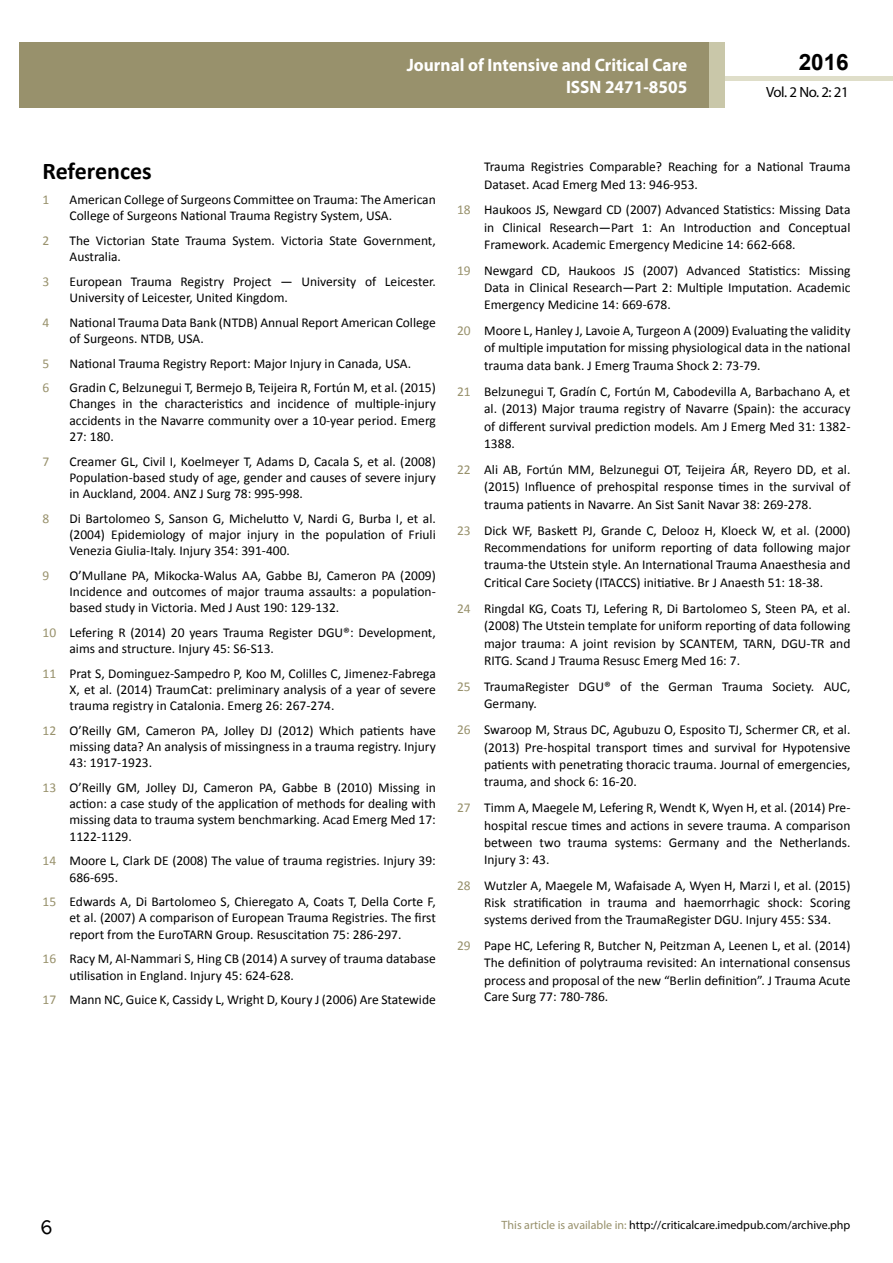
<style>
.page{position:relative;width:893px;height:1263px;background:#fff}
.page>*{position:absolute;margin:0;border:0;box-sizing:border-box;transform-origin:0 0}
.t1{font:25.5px "Tunga";color:#000}
.t2{font:700 24px "Calibri";color:#000}
.t3{font:700 22.5px "Arial";color:#000}
.t4{font:700 18px/21.6px "Myriad Pro";color:#fff;text-align:right;scale:.96 1}
.t5{font:14.85px "Myriad Pro";letter-spacing:-.03em;color:#000}
.t6{font:13.5px/16.2px "Calibri";color:#000;text-align:justify}
.t7{font:13.5px "Calibri";color:#98916c}
.t8{font:12px "Myriad Pro";color:#000}
.s1{color:#98916c}
</style>
<div class="page">
<div style="left:725px;top:76px;width:168px;height:5px;background:#dfdec9"></div>
<div style="left:19px;top:42px;width:690px;height:66px;background:#98916c"></div>
<div style="left:709px;top:42px;width:16px;height:66px;background:#c9c7a9"></div>
<h3 class="t4" style="left:517px;top:53px;width:198px">ARCHIVOS DE MEDICINA<br>ISSN 1698-9465</h3>
<h3 class="t3" style="left:799px;top:47px;width:52px">2016</h3>
<h3 class="t4" style="left:407px;top:54px;width:294px">Journal of Intensive and Critical Care<br>ISSN 2471-8505</h3>
<p class="t5" style="left:766px;top:83px;width:84px">Vol. 2 No. 2: 21</p>
<h2 class="t2" style="left:43px;top:156px;width:111px">References</h2>
<p class="t7" style="left:43px;top:191px;width:8px">1</p>
<p class="t6" style="left:70px;top:191px;width:368px">American College of Surgeons Committee on Trauma: The American<br>College of Surgeons National Trauma Registry System, USA.</p>
<p class="t7" style="left:43px;top:232px;width:8px">2</p>
<p class="t6" style="left:70px;top:232px;width:368px">The Victorian State Trauma System. Victoria State Government,<br>Australia.</p>
<p class="t7" style="left:43px;top:273px;width:8px">3</p>
<p class="t6" style="left:70px;top:273px;width:368px">European Trauma Registry Project — University of Leicester.<br>University of Leicester, United Kingdom.</p>
<p class="t7" style="left:43px;top:314px;width:8px">4</p>
<p class="t6" style="left:70px;top:314px;width:368px">National Trauma Data Bank (NTDB) Annual Report American College of Surgeons. NTDB, USA.</p>
<p class="t7" style="left:43px;top:354px;width:8px">5</p>
<p class="t6" style="left:70px;top:355px;width:343px">National Trauma Registry Report: Major Injury in Canada, USA.</p>
<p class="t7" style="left:43px;top:379px;width:8px">6</p>
<p class="t6" style="left:70px;top:380px;width:368px">Gradin C, Belzunegui T, Bermejo B, Teijeira R, Fortún M, et al. (2015)<br>Changes in the characteristics and incidence of multiple-injury accidents in the Navarre community over a 10-year period. Emerg 27: 180.</p>
<p class="t7" style="left:43px;top:452px;width:8px">7</p>
<p class="t6" style="left:70px;top:453px;width:368px">Creamer GL, Civil I, Koelmeyer T, Adams D, Cacala S, et al. (2008)<br>Population-based study of age, gender and causes of severe injury in Auckland, 2004. ANZ J Surg 78: 995-998.</p>
<p class="t7" style="left:43px;top:510px;width:8px">8</p>
<p class="t6" style="left:70px;top:510px;width:368px">Di Bartolomeo S, Sanson G, Michelutto V, Nardi G, Burba I, et al. (2004) Epidemiology of major injury in the population of Friuli Venezia Giulia-Italy. Injury 354: 391-400.</p>
<p class="t7" style="left:43px;top:567px;width:8px">9</p>
<p class="t6" style="left:70px;top:567px;width:368px">O’Mullane PA, Mikocka-Walus AA, Gabbe BJ, Cameron PA (2009)<br>Incidence and outcomes of major trauma assaults: a population&shy;based study in Victoria. Med J Aust 190: 129-132.</p>
<p class="t6" style="left:70px;top:624px;width:368px;text-indent:-27px"><span class="s1">10</span> Lefering R (2014) 20 years Trauma Register DGU®: Development, aims and structure. Injury 45: S6-S13.</p>
<p class="t6" style="left:70px;top:665px;width:368px;text-indent:-27px"><span class="s1">11</span> Prat S, Dominguez-Sampedro P, Koo M, Colilles C, Jimenez-Fabrega X, et al. (2014) TraumCat: preliminary analysis of a year of severe trauma registry in Catalonia. Emerg 26: 267-274.</p>
<p class="t6" style="left:70px;top:722px;width:368px;text-indent:-27px"><span class="s1">12</span> O’Reilly GM, Cameron PA, Jolley DJ (2012) Which patients have missing data? An analysis of missingness in a trauma registry. Injury 43: 1917-1923.</p>
<p class="t6" style="left:70px;top:779px;width:368px;text-indent:-27px"><span class="s1">13</span> O’Reilly GM, Jolley DJ, Cameron PA, Gabbe B (2010) Missing in action: a case study of the application of methods for dealing with missing data to trauma system benchmarking. Acad Emerg Med 17:<br>1122-1129.</p>
<p class="t6" style="left:70px;top:853px;width:368px;text-indent:-27px"><span class="s1">14</span> Moore L, Clark DE (2008) The value of trauma registries. Injury 39:<br>686-695.</p>
<p class="t6" style="left:70px;top:894px;width:368px;text-indent:-27px"><span class="s1">15</span> Edwards A, Di Bartolomeo S, Chieregato A, Coats T, Della Corte F, et al. (2007) A comparison of European Trauma Registries. The first report from the EuroTARN Group. Resuscitation 75: 286-297.</p>
<p class="t6" style="left:70px;top:951px;width:368px;text-indent:-27px"><span class="s1">16</span> Racy M, Al-Nammari S, Hing CB (2014) A survey of trauma database utilisation in England. Injury 45: 624-628.</p>
<p class="t6" style="left:43px;top:992px;width:395px"><span class="s1">17</span> Mann NC, Guice K, Cassidy L, Wright D, Koury J (2006) Are Statewide</p>
<p class="t6" style="left:484px;top:158px;width:368px;line-height:17.2px">Trauma Registries Comparable? Reaching for a National Trauma<br>Dataset. Acad Emerg Med 13: 946-953.</p>
<p class="t6" style="left:484px;top:201px;width:368px;line-height:17.2px;text-indent:-27px"><span class="s1">18</span> Haukoos JS, Newgard CD (2007) Advanced Statistics: Missing Data in Clinical Research—Part 1: An Introduction and Conceptual Framework. Academic Emergency Medicine 14: 662-668.</p>
<p class="t6" style="left:484px;top:262px;width:368px;line-height:17.2px;text-indent:-27px"><span class="s1">19</span> Newgard CD, Haukoos JS (2007) Advanced Statistics: Missing Data in Clinical Research—Part 2: Multiple Imputation. Academic Emergency Medicine 14: 669-678.</p>
<p class="t6" style="left:484px;top:322px;width:368px;line-height:17.4px;text-indent:-27px"><span class="s1">20</span> Moore L, Hanley J, Lavoie A, Turgeon A (2009) Evaluating the validity of multiple imputation for missing physiological data in the national trauma data bank. J Emerg Trauma Shock 2: 73-79.</p>
<p class="t6" style="left:484px;top:383px;width:368px;line-height:17.4px;text-indent:-27px"><span class="s1">21</span> Belzunegui T, Gradín C, Fortún M, Cabodevilla A, Barbachano A, et al. (2013) Major trauma registry of Navarre (Spain): the accuracy of different survival prediction models. Am J Emerg Med 31: 1382- 1388.</p>
<p class="t6" style="left:484px;top:461px;width:368px;line-height:17.4px;text-indent:-27px"><span class="s1">22</span> Ali AB, Fortún MM, Belzunegui OT, Teijeira ÁR, Reyero DD, et al. (2015) Influence of prehospital response times in the survival of trauma patients in Navarre. An Sist Sanit Navar 38: 269-278.</p>
<p class="t6" style="left:484px;top:521px;width:368px;line-height:17.4px;text-indent:-27px"><span class="s1">23</span> Dick WF, Baskett PJ, Grande C, Delooz H, Kloeck W, et al. (2000)<br>Recommendations for uniform reporting of data following major trauma-the Utstein style. An International Trauma Anaesthesia and Critical Care Society (ITACCS) initiative. Br J Anaesth 51: 18-38.</p>
<p class="t6" style="left:484px;top:599px;width:368px;line-height:17.4px;text-indent:-27px"><span class="s1">24</span> Ringdal KG, Coats TJ, Lefering R, Di Bartolomeo S, Steen PA, et al. (2008) The Utstein template for uniform reporting of data following major trauma: A joint revision by SCANTEM, TARN, DGU-TR and RITG. Scand J Trauma Resusc Emerg Med 16: 7.</p>
<p class="t6" style="left:484px;top:678px;width:368px;line-height:17.4px;text-indent:-27px"><span class="s1">25</span> TraumaRegister DGU® of the German Trauma Society. AUC,<br>Germany.</p>
<p class="t6" style="left:484px;top:721px;width:368px;line-height:17.4px;text-indent:-27px"><span class="s1">26</span> Swaroop M, Straus DC, Agubuzu O, Esposito TJ, Schermer CR, et al. (2013) Pre-hospital transport times and survival for Hypotensive patients with penetrating thoracic trauma. Journal of emergencies, trauma, and shock 6: 16-20.</p>
<p class="t6" style="left:484px;top:799px;width:368px;line-height:17.2px;text-indent:-27px"><span class="s1">27</span> Timm A, Maegele M, Lefering R, Wendt K, Wyen H, et al. (2014) Pre&shy;hospital rescue times and actions in severe trauma. A comparison between two trauma systems: Germany and the Netherlands.<br>Injury 3: 43.</p>
<p class="t6" style="left:484px;top:877px;width:368px;line-height:17.2px;text-indent:-27px"><span class="s1">28</span> Wutzler A, Maegele M, Wafaisade A, Wyen H, Marzi I, et al. (2015)<br>Risk stratification in trauma and haemorrhagic shock: Scoring systems derived from the TraumaRegister DGU. Injury 455: S34.</p>
<p class="t6" style="left:484px;top:937px;width:368px;line-height:17px;text-indent:-27px"><span class="s1">29</span> Pape HC, Lefering R, Butcher N, Peitzman A, Leenen L, et al. (2014)<br>The definition of polytrauma revisited: An international consensus process and proposal of the new “Berlin definition”. J Trauma Acute Care Surg 77: 780-786.</p>
<h1 class="t1" style="left:40px;top:1210px;width:14px">6</h1>
<p class="t8" style="left:502px;top:1218px;width:350px"><span class="s1">This article is available in:</span> http://criticalcare.imedpub.com/archive.php</p>
</div>
